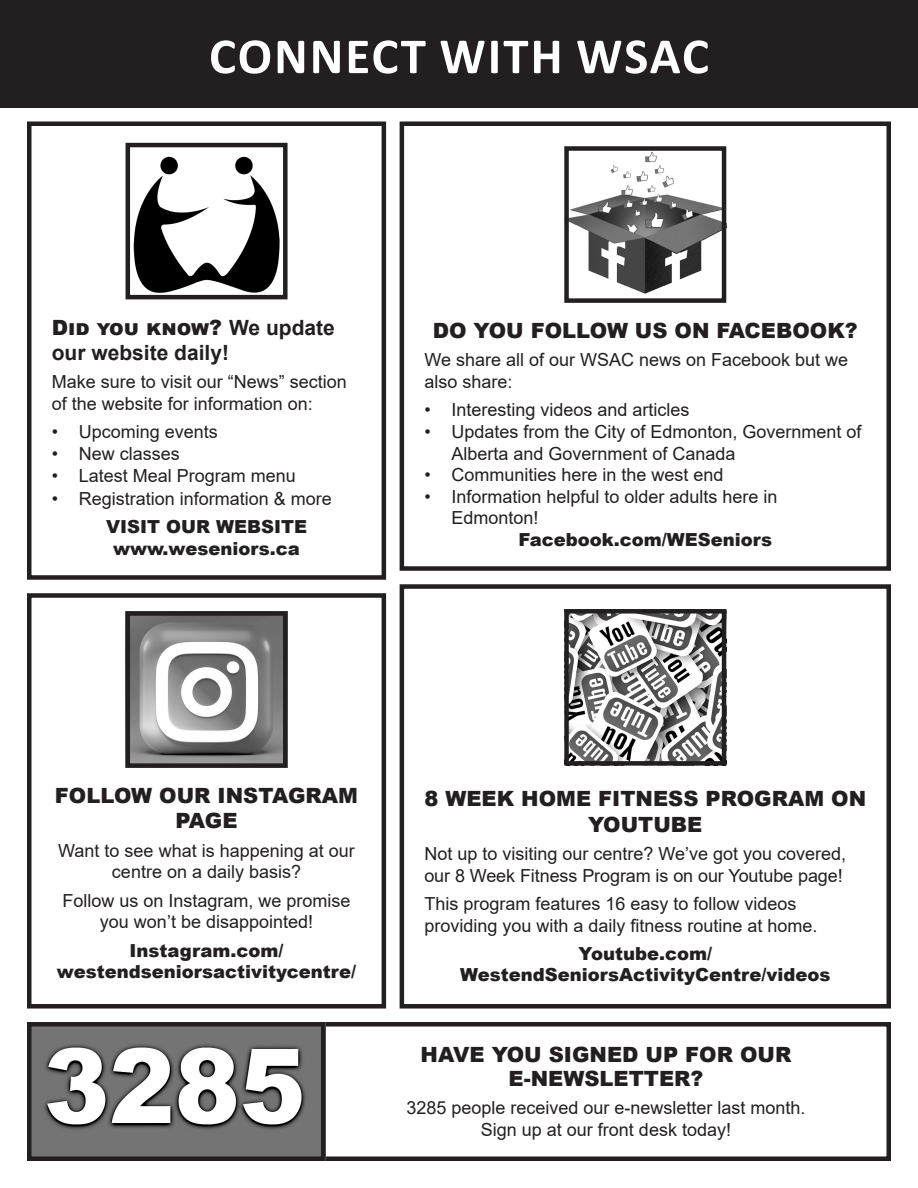
<style>
.page{position:relative;width:918px;height:1188px;background:#fff}
.page>*{position:absolute;margin:0;border:0;box-sizing:border-box;transform-origin:0 0}
.t1{font:700 51px "Calibri";letter-spacing:.04em;color:#fff}
.t2{font:900 21px/25.2px "Arial";color:#231f20;text-align:center}
.t3{font:700 21px/25.2px "Arial";color:#231f20}
.t4{font:18px/21.6px "Arial";color:#231f20}
.t5{font:900 18px/21.6px "Arial";color:#231f20;text-align:center}
.s1{font-weight:900}
</style>
<div class="page">
<div style="left:0;top:0;width:918px;height:108px;background:#231f20"></div>
<div style="left:27px;top:122px;width:359px;height:458px;border:4px solid #231f20"></div>
<img style="left:133px;top:156px;width:147px;height:137px">
<div style="left:126px;top:143px;width:162px;height:156px;border:4px solid #231f20"></div>
<div style="left:400px;top:122px;width:491px;height:449px;border:4px solid #231f20"></div>
<img style="left:569px;top:152px;width:152px;height:142px">
<div style="left:564px;top:146px;width:162px;height:157px;border:4px solid #231f20"></div>
<div style="left:400px;top:584px;width:491px;height:425px;border:4px solid #231f20"></div>
<img style="left:569px;top:614px;width:152px;height:147px">
<div style="left:564px;top:609px;width:162px;height:157px;border:4px solid #231f20"></div>
<div style="left:27px;top:593px;width:359px;height:416px;border:4px solid #231f20"></div>
<img style="left:131px;top:616px;width:152px;height:147px">
<div style="left:126px;top:611px;width:162px;height:157px;border:4px solid #231f20"></div>
<div style="left:27px;top:1022px;width:864px;height:139px;border:4px solid #231f20"></div>
<img style="left:32px;top:1027px;width:288px;height:129px">
<div style="left:27px;top:1022px;width:298px;height:139px;border:4px solid #231f20"></div>
<p class="t1" style="left:209px;top:20px;width:501px">CONNECT WITH WSAC</p>
<p class="t3" style="left:52px;top:315px;width:285px"><span class="s1">Did you know?</span> We update our website daily!</p>
<p class="t4" style="left:52px;top:371px;width:297px">Make sure to visit our “News” section of the website for information on:</p>
<p class="t4" style="left:52px;top:421px;width:168px">• Upcoming events</p>
<p class="t4" style="left:52px;top:443px;width:130px">• New classes</p>
<p class="t4" style="left:52px;top:464px;width:246px">• Latest Meal Program menu</p>
<p class="t4" style="left:52px;top:488px;width:282px">• Registration information &amp; more</p>
<p class="t5" style="left:106px;top:516px;width:202px">VISIT OUR WEBSITE</p>
<p class="t5" style="left:113px;top:537px;width:188px">www.weseniors.ca</p>
<p class="t2" style="left:433px;top:317px;width:426px">DO YOU FOLLOW US ON FACEBOOK?</p>
<p class="t4" style="left:424px;top:349px;width:425px">We share all of our WSAC news on Facebook but we also share:</p>
<p class="t4" style="left:424px;top:399px;width:267px">• Interesting videos and articles</p>
<p class="t4" style="left:451px;top:421px;width:412px;text-indent:-27px">• Updates from the City of Edmonton, Government of<br>Alberta and Government of Canada</p>
<p class="t4" style="left:424px;top:464px;width:301px">• Communities here in the west end</p>
<p class="t4" style="left:451px;top:486px;width:328px;text-indent:-27px">• Information helpful to older adults here in<br>Edmonton!</p>
<p class="t5" style="left:518px;top:528px;width:255px">Facebook.com/WESeniors</p>
<p class="t2" style="left:55px;top:782px;width:305px">FOLLOW OUR INSTAGRAM<br>PAGE</p>
<p class="t4" style="left:58px;top:839px;width:298px;text-align:center">Want to see what is happening at our centre on a daily basis?</p>
<p class="t4" style="left:62px;top:889px;width:290px;text-align:center">Follow us on Instagram, we promise you won’t be disappointed!</p>
<p class="t5" style="left:57px;top:939px;width:301px">Instagram.com/ westendseniorsactivitycentre/</p>
<p class="t2" style="left:424px;top:786px;width:443px">8 WEEK HOME FITNESS PROGRAM ON<br>YOUTUBE</p>
<p class="t4" style="left:424px;top:843px;width:423px">Not up to visiting our centre? We’ve got you covered, our 8 Week Fitness Program is on our Youtube page!</p>
<p class="t4" style="left:424px;top:893px;width:395px">This program features 16 easy to follow videos providing you with a daily fitness routine at home.</p>
<p class="t5" style="left:579px;top:942px;width:135px">Youtube.com/</p>
<p class="t5" style="left:460px;top:964px;width:372px">WestendSeniorsActivityCentre/videos</p>
<p class="t2" style="left:421px;top:1042px;width:372px;line-height:24px">HAVE YOU SIGNED UP FOR OUR<br>E-NEWSLETTER?</p>
<p class="t4" style="left:406px;top:1097px;width:401px">3285 people received our e-newsletter last month.</p>
<p class="t4" style="left:481px;top:1119px;width:252px">Sign up at our front desk today!</p>
</div>
